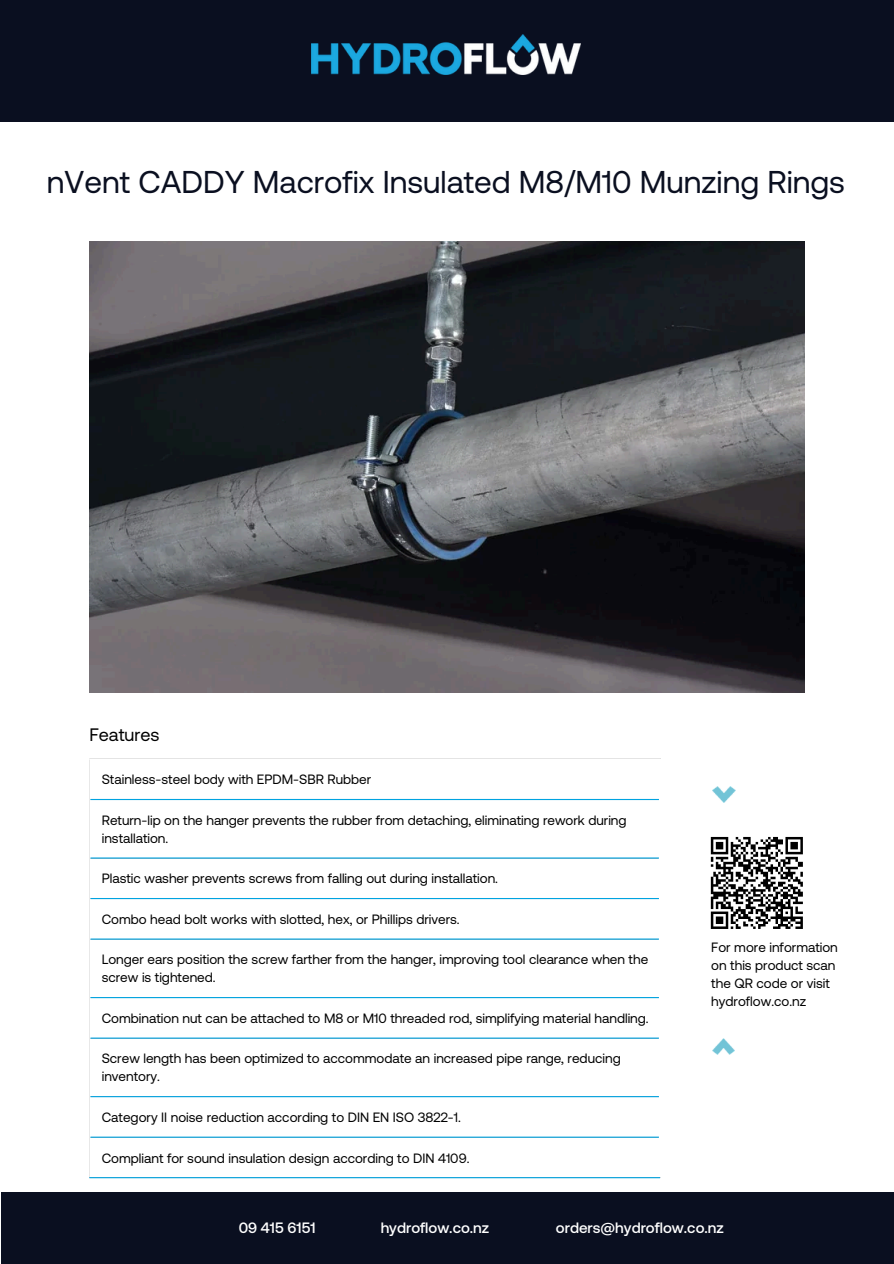
<style>
.page{position:relative;width:894px;height:1264px;background:#fff}
.page>*{position:absolute;margin:0;border:0;box-sizing:border-box;transform-origin:0 0}
.t1{font:31.5px "Aeonik";color:#0a0f20}
.t2{font:18px "Aeonik";color:#000}
.t3{font:500 15px "Aeonik";color:#fff}
.t4{font:13.5px/18px "Aeonik";color:#000}
</style>
<div class="page">
<div style="left:1px;top:1192px;width:892px;height:71px;background:#0a0f20"></div>
<hr style="left:90px;top:799px;width:568px;height:1px;background:#00a3e0">
<hr style="left:90px;top:857px;width:568px;height:1px;background:#00a3e0">
<hr style="left:90px;top:898px;width:568px;height:1px;background:#00a3e0">
<hr style="left:90px;top:938px;width:568px;height:1px;background:#00a3e0">
<hr style="left:90px;top:997px;width:568px;height:1px;background:#00a3e0">
<hr style="left:90px;top:1037px;width:568px;height:1px;background:#00a3e0">
<hr style="left:90px;top:1096px;width:568px;height:1px;background:#00a3e0">
<hr style="left:90px;top:1136px;width:568px;height:1px;background:#00a3e0">
<hr style="left:89px;top:1177px;width:571px;height:1px;background:#00a3e0">
<svg style="left:710px;top:836px;width:93px;height:93px"></svg>
<img style="left:89px;top:241px;width:715px;height:451px">
<div style="left:0;top:0;width:893px;height:122px;background:#0a0f20"></div>
<img style="left:311px;top:35px;width:269px;height:39px">
<img style="left:712px;top:786px;width:23px;height:17px">
<img style="left:712px;top:1038px;width:22px;height:16px">
<p class="t1" style="left:47px;top:163px;width:799px">nVent CADDY Macrofix Insulated M8/M10 Munzing Rings</p>
<p class="t2" style="left:89px;top:724px;width:72px">Features</p>
<p class="t4" style="left:102px;top:770px;width:271px">Stainless-steel body with EPDM-SBR Rubber</p>
<h1 class="t4" style="left:102px;top:811px;width:526px">Return-lip on the hanger prevents the rubber from detaching, eliminating rework during installation.</h1>
<h2 class="t4" style="left:102px;top:869px;width:398px">Plastic washer prevents screws from falling out during installation.</h2>
<p class="t4" style="left:102px;top:910px;width:359px">Combo head bolt works with slotted, hex, or Phillips drivers.</p>
<p class="t4" style="left:102px;top:950px;width:548px">Longer ears position the screw farther from the hanger, improving tool clearance when the screw is tightened.</p>
<p class="t4" style="left:102px;top:1009px;width:548px">Combination nut can be attached to M8 or M10 threaded rod, simplifying material handling.</p>
<p class="t4" style="left:102px;top:1049px;width:520px">Screw length has been optimized to accommodate an increased pipe range, reducing inventory.</p>
<p class="t4" style="left:102px;top:1108px;width:360px">Category II noise reduction according to DIN EN ISO 3822-1.</p>
<p class="t4" style="left:102px;top:1148px;width:369px">Compliant for sound insulation design according to DIN 4109.</p>
<h3 class="t4" style="left:711px;top:938px;width:128px">For more information on this product scan the QR code or visit hydroflow.co.nz</h3>
<p class="t3" style="left:238px;top:1219px;width:78px">09 415 6151</p>
<p class="t3" style="left:380px;top:1219px;width:110px">hydroflow.co.nz</p>
<p class="t3" style="left:555px;top:1219px;width:169px">orders@hydroflow.co.nz</p>
</div>
